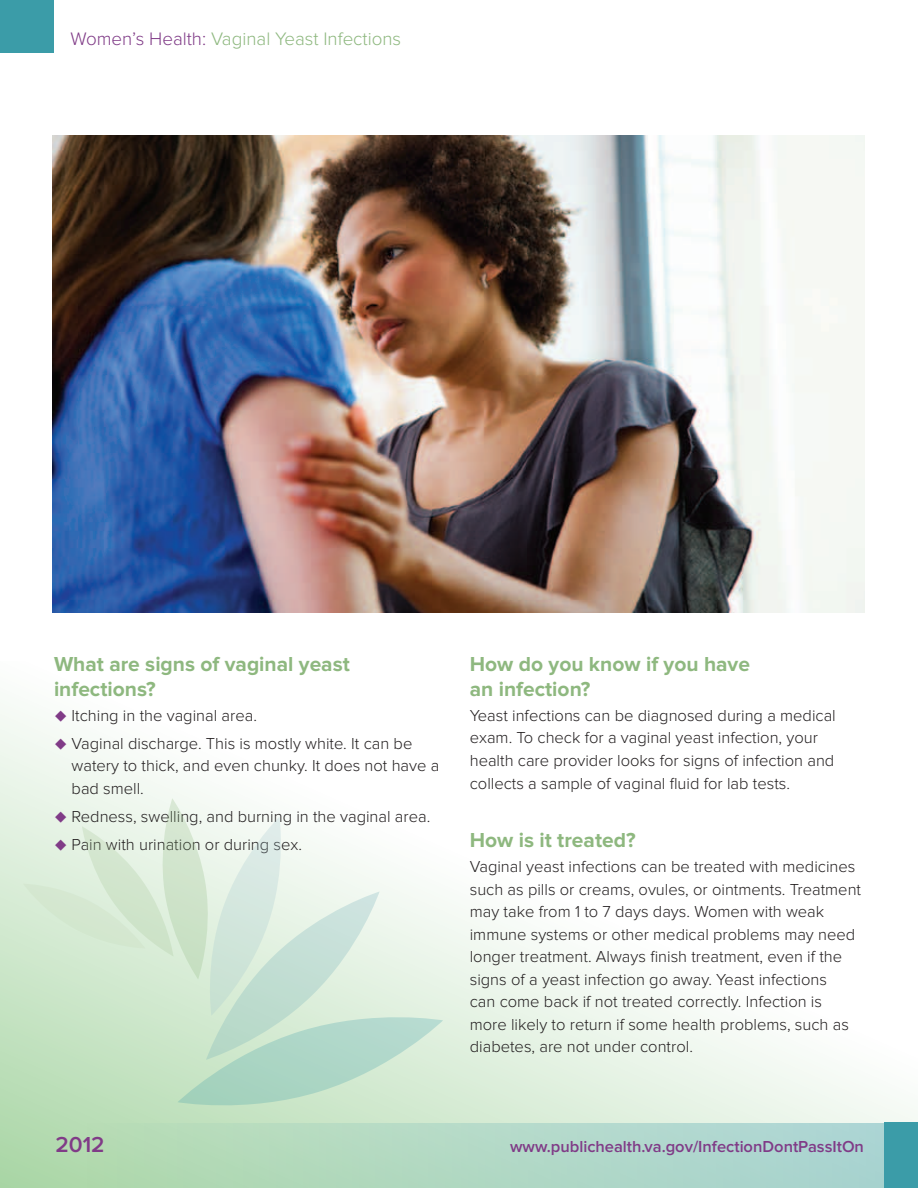
<style>
.page{position:relative;width:918px;height:1188px;background:#fff}
.page>*{position:absolute;margin:0;border:0;box-sizing:border-box;transform-origin:0 0}
.t1{font:600 22.5px "Proxima Nova";color:#803b87}
.Header_L2{font:700 21px/25.2px "Proxima Nova";color:#8eb87f}
.t2{font:300 18.75px "Proxima Nova";color:#8eb87f}
.Body_text_reg{font:300 16.5px/22.5px "Proxima Nova";color:#231f20}
.Bullet_diamond{font:300 16.5px/22.5px "Proxima Nova";color:#231f20}
.t3{font:600 16.5px "Proxima Nova";color:#803b87}
.s1{color:#803b87}
</style>
<div class="page">
<svg style="left:0;top:710px;width:917px;height:478px"></svg>
<div style="left:0;top:0;width:54px;height:53px;background:#3b9ca8"></div>
<div style="left:74px;top:1123px;width:844px;height:65px;background:linear-gradient(to right,#b6dbb2,#acd5d7)"></div>
<div style="left:884px;top:1123px;width:34px;height:65px;background:#3b9ca8"></div>
<hr style="left:917px;top:661px;width:1px;height:527px;background:#a5d4a1">
<hr style="left:917px;top:1123px;width:1px;height:65px;background:#3b9ca8">
<img style="left:52px;top:135px;width:813px;height:478px">
<svg style="left:23px;top:798px;width:420px;height:316px"></svg>
<p class="t2" style="left:70px;top:30px;width:332px"><span class="s1">Women’s Health:</span> Vaginal Yeast Infections</p>
<p class="Header_L2" style="left:54px;top:652px;width:297px">What are signs of vaginal yeast infections?</p>
<p class="Bullet_diamond" style="left:54px;top:705px;width:204px"><span class="s1">◆</span> Itching in the vaginal area.</p>
<p class="Bullet_diamond" style="left:72px;top:733px;width:369px;text-indent:-18px"><span class="s1">◆</span> Vaginal discharge. This is mostly white. It can be watery to thick, and even chunky. It does not have a bad smell.</p>
<p class="Bullet_diamond" style="left:54px;top:806px;width:378px"><span class="s1">◆</span> Redness, swelling, and burning in the vaginal area.</p>
<p class="Bullet_diamond" style="left:54px;top:834px;width:250px"><span class="s1">◆</span> Pain with urination or during sex.</p>
<p class="Header_L2" style="left:470px;top:652px;width:282px">How do you know if you have an infection?</p>
<p class="Body_text_reg" style="left:470px;top:705px;width:368px">Yeast infections can be diagnosed during a medical exam. To check for a vaginal yeast infection, your health care provider looks for signs of infection and collects a sample of vaginal fluid for lab tests.</p>
<p class="Header_L2" style="left:470px;top:828px;width:167px">How is it treated?</p>
<p class="Body_text_reg" style="left:470px;top:856px;width:393px">Vaginal yeast infections can be treated with medicines such as pills or creams, ovules, or ointments. Treatment may take from 1 to 7 days days. Women with weak immune systems or other medical problems may need longer treatment. Always finish treatment, even if the signs of a yeast infection go away. Yeast infections<br>can come back if not treated correctly. Infection is more likely to return if some health problems, such as diabetes, are not under control.</p>
<h1 class="t1" style="left:55px;top:1134px;width:51px">2012</h1>
<p class="t3" style="left:510px;top:1138px;width:355px">www.publichealth.va.gov/InfectionDontPassItOn</p>
</div>
